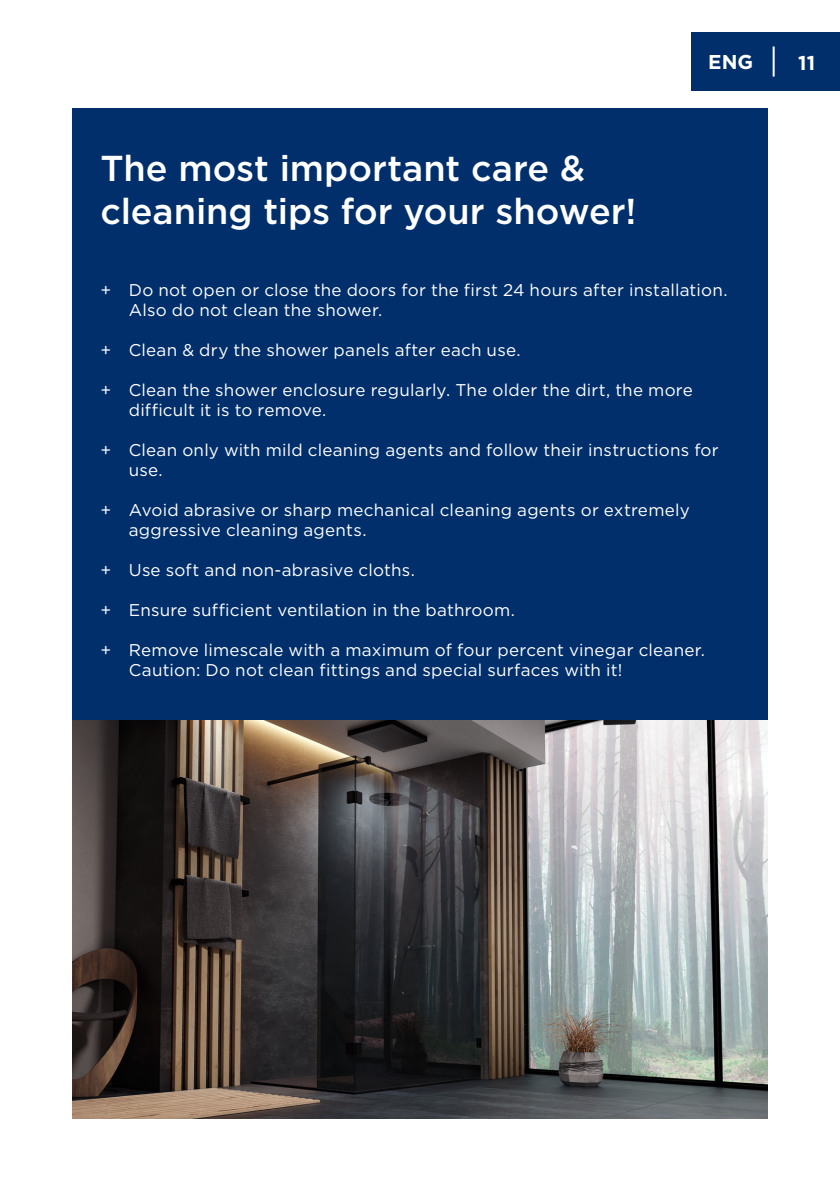
<style>
.page{position:relative;width:840px;height:1191px;background:#fff}
.page>*{position:absolute;margin:0;border:0;box-sizing:border-box;transform-origin:0 0}
.Body{font:500 36px/43.2px "Gotham";color:#fff}
.t1{font:700 20px "Gotham";color:#fff}
.t2{font:17px/20px "Gotham";letter-spacing:.015em;color:#fff}
</style>
<div class="page">
<div style="left:691px;top:32px;width:148px;height:59px;background:#002f6b"></div>
<hr style="left:772px;top:46px;width:2px;height:31px;background:#fff">
<div style="left:72px;top:108px;width:695px;height:612px;background:#002f6b"></div>
<img style="left:72px;top:720px;width:695px;height:399px">
<p class="Body" style="left:100px;top:146px;width:537px">The most important care &amp; cleaning tips for your shower!</p>
<p class="t1" style="left:708px;top:49px;width:46px">ENG</p>
<p class="t1" style="left:797px;top:49px;width:18px">11</p>
<p class="t2" style="left:129px;top:279px;width:600px;text-indent:-28px">+ Do not open or close the doors for the first 24 hours after installation.<br>Also do not clean the shower.</p>
<p class="t2" style="left:100px;top:339px;width:421px">+ Clean &amp; dry the shower panels after each use.</p>
<p class="t2" style="left:129px;top:379px;width:565px;text-indent:-28px">+ Clean the shower enclosure regularly. The older the dirt, the more difficult it is to remove.</p>
<p class="t2" style="left:129px;top:439px;width:591px;text-indent:-28px">+ Clean only with mild cleaning agents and follow their instructions for use.</p>
<p class="t2" style="left:129px;top:499px;width:562px;text-indent:-28px">+ Avoid abrasive or sharp mechanical cleaning agents or extremely aggressive cleaning agents.</p>
<p class="t2" style="left:100px;top:559px;width:316px">+ Use soft and non-abrasive cloths.</p>
<p class="t2" style="left:100px;top:599px;width:416px">+ Ensure sufficient ventilation in the bathroom.</p>
<p class="t2" style="left:129px;top:639px;width:577px;text-indent:-28px">+ Remove limescale with a maximum of four percent vinegar cleaner.<br>Caution: Do not clean fittings and special surfaces with it!</p>
</div>
